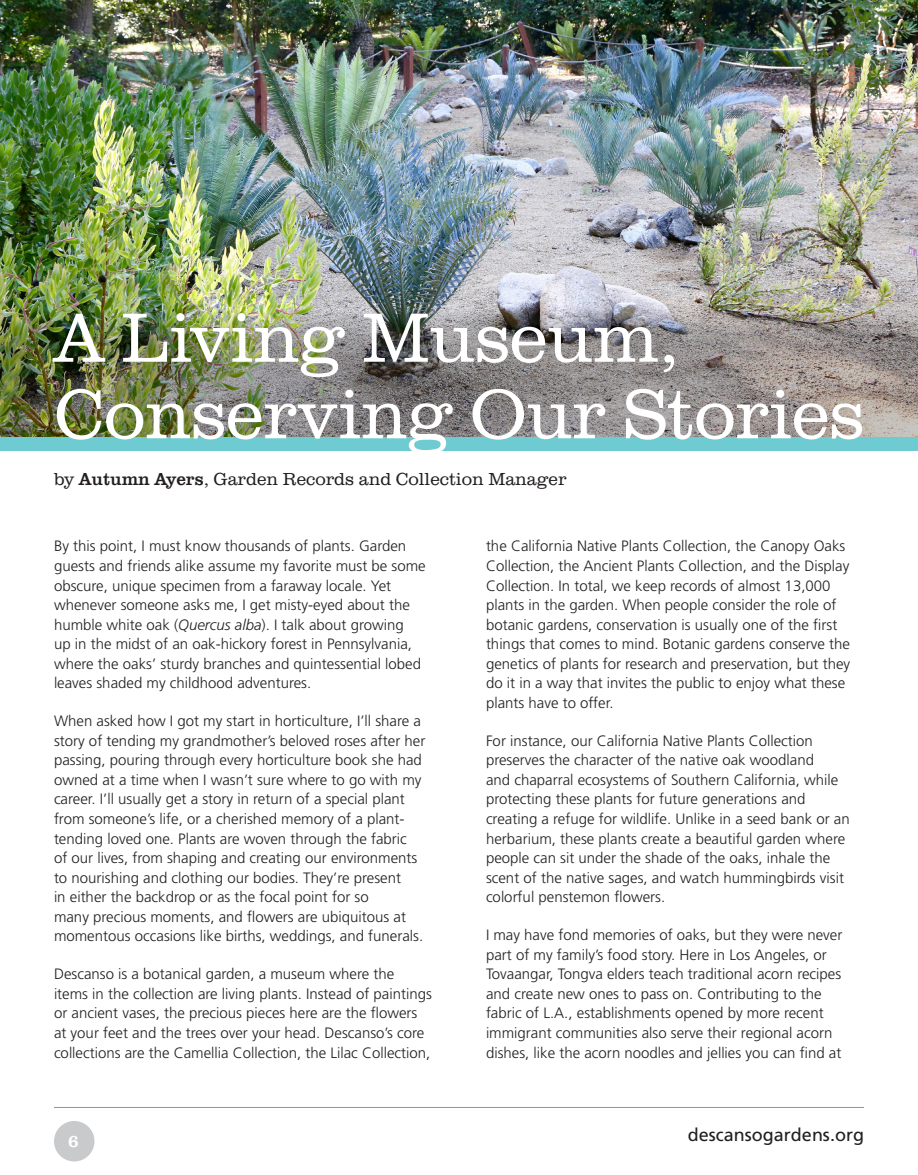
<style>
.page{position:relative;width:918px;height:1175px;background:#fff}
.page>*{position:absolute;margin:0;border:0;box-sizing:border-box;transform-origin:0 0}
.layout_notes_-_page_description{font:300 72px/76.5px "Clarendon URW";letter-spacing:-.01em;color:#fff}
.t1{font:300 18px "Clarendon URW";color:#231f20}
.t2{font:18px "Frutiger LT Std";color:#231f20}
.t3{font:18px "Clarendon URW";color:#fff}
.body_copy{font:300 15px/19.5px "Frutiger LT Std";color:#231f20}
.s1{font-weight:400}
.s2{font-style:italic}
</style>
<div class="page">
<div style="left:54px;top:1120px;width:40px;height:41px;background:#c9cacc;border-radius:50%"></div>
<hr style="left:54px;top:1107px;width:810px;height:1px;background:#939598">
<img style="left:0;top:0;width:918px;height:305px">
<img style="left:0;top:305px;width:918px;height:132px">
<div style="left:0;top:437px;width:918px;height:14px;background:#6fcbd2"></div>
<p class="layout_notes_-_page_description" style="left:54px;top:296px;width:812px">A Living Museum,<br>Conserving Our Stories</p>
<p class="t1" style="left:54px;top:466px;width:514px">by <span class="s1">Autumn Ayers</span>, Garden Records and Collection Manager</p>
<p class="body_copy" style="left:54px;top:537px;width:373px">By this point, I must know thousands of plants. Garden guests and friends alike assume my favorite must be some obscure, unique specimen from a faraway locale. Yet whenever someone asks me, I get misty-eyed about the humble white oak (<span class="s2">Quercus alba</span>). I talk about growing<br>up in the midst of an oak-hickory forest in Pennsylvania, where the oaks’ sturdy branches and quintessential lobed leaves shaded my childhood adventures.</p>
<p class="body_copy" style="left:54px;top:711px;width:373px">When asked how I got my start in horticulture, I’ll share a story of tending my grandmother’s beloved roses after her passing, pouring through every horticulture book she had owned at a time when I wasn’t sure where to go with my career. I’ll usually get a story in return of a special plant from someone’s life, or a cherished memory of a plant&shy;tending loved one. Plants are woven through the fabric<br>of our lives, from shaping and creating our environments to nourishing and clothing our bodies. They’re present<br>in either the backdrop or as the focal point for so<br>many precious moments, and flowers are ubiquitous at momentous occasions like births, weddings, and funerals.</p>
<p class="body_copy" style="left:54px;top:964px;width:379px">Descanso is a botanical garden, a museum where the items in the collection are living plants. Instead of paintings or ancient vases, the precious pieces here are the flowers at your feet and the trees over your head. Descanso’s core collections are the Camellia Collection, the Lilac Collection,</p>
<p class="body_copy" style="left:486px;top:537px;width:366px">the California Native Plants Collection, the Canopy Oaks Collection, the Ancient Plants Collection, and the Display Collection. In total, we keep records of almost 13,000 plants in the garden. When people consider the role of botanic gardens, conservation is usually one of the first things that comes to mind. Botanic gardens conserve the genetics of plants for research and preservation, but they do it in a way that invites the public to enjoy what these plants have to offer.</p>
<p class="body_copy" style="left:486px;top:731px;width:365px">For instance, our California Native Plants Collection preserves the character of the native oak woodland<br>and chaparral ecosystems of Southern California, while protecting these plants for future generations and creating a refuge for wildlife. Unlike in a seed bank or an herbarium, these plants create a beautiful garden where people can sit under the shade of the oaks, inhale the scent of the native sages, and watch hummingbirds visit colorful penstemon flowers.</p>
<p class="body_copy" style="left:486px;top:925px;width:358px">I may have fond memories of oaks, but they were never part of my family’s food story. Here in Los Angeles, or Tovaangar, Tongva elders teach traditional acorn recipes and create new ones to pass on. Contributing to the fabric of L.A., establishments opened by more recent immigrant communities also serve their regional acorn dishes, like the acorn noodles and jellies you can find at</p>
<p class="t3" style="left:68px;top:1127px;width:13px">6</p>
<p class="t2" style="left:688px;top:1124px;width:178px">descansogardens.org</p>
</div>
